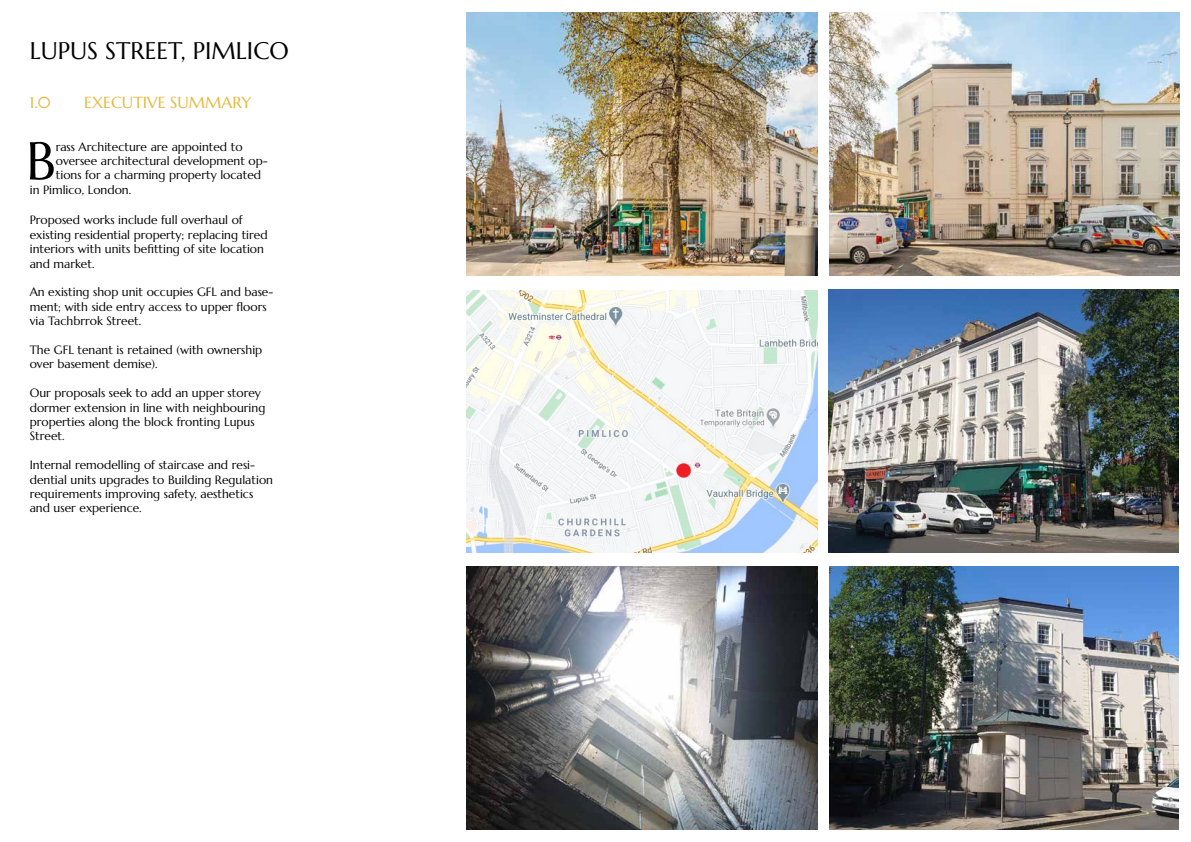
<style>
.page{position:relative;width:1191px;height:842px;background:#fff}
.page>*{position:absolute;margin:0;border:0;box-sizing:border-box;transform-origin:0 0}
.t1{font:53.1px "Marcellus";color:#000}
.t2{font:24px "Marcellus";color:#000}
.t3{font:16px "Marcellus";color:#e6b738}
.t4{font:12px/14.4px "Marcellus";color:#000}
</style>
<div class="page">
<img style="left:466px;top:566px;width:351px;height:263px">
<img style="left:829px;top:566px;width:349px;height:263px">
<img style="left:828px;top:290px;width:350px;height:262px">
<img style="left:466px;top:290px;width:351px;height:262px">
<img style="left:829px;top:13px;width:350px;height:263px">
<img style="left:466px;top:13px;width:351px;height:263px">
<h2 class="t2" style="left:30px;top:36px;width:261px">LUPUS STREET, PIMLICO</h2>
<h3 class="t3" style="left:30px;top:92px;width:22px">1.0</h3>
<h3 class="t3" style="left:84px;top:92px;width:169px">EXECUTIVE SUMMARY</h3>
<h1 class="t1" style="left:26px;top:128px;width:31px">B</h1>
<p class="t4" style="left:56px;top:139px;width:188px">rass Architecture are appointed to</p>
<p class="t4" style="left:56px;top:154px;width:213px">oversee architectural development op-</p>
<p class="t4" style="left:56px;top:168px;width:207px">tions for a charming property located</p>
<p class="t4" style="left:30px;top:182px;width:103px">in Pimlico, London.</p>
<p class="t4" style="left:30px;top:213px;width:239px">Proposed works include full overhaul of existing residential property; replacing tired interiors with units befitting of site location and market.</p>
<p class="t4" style="left:30px;top:285px;width:245px">An existing shop unit occupies GFL and base&shy;ment; with side entry access to upper floors via Tachbrrok Street.</p>
<p class="t4" style="left:30px;top:343px;width:234px">The GFL tenant is retained (with ownership over basement demise).</p>
<p class="t4" style="left:30px;top:386px;width:237px">Our proposals seek to add an upper storey dormer extension in line with neighbouring properties along the block fronting Lupus Street.</p>
<p class="t4" style="left:30px;top:458px;width:245px">Internal remodelling of staircase and resi&shy;dential units upgrades to Building Regulation requirements improving safety, aesthetics and user experience.</p>
</div>
